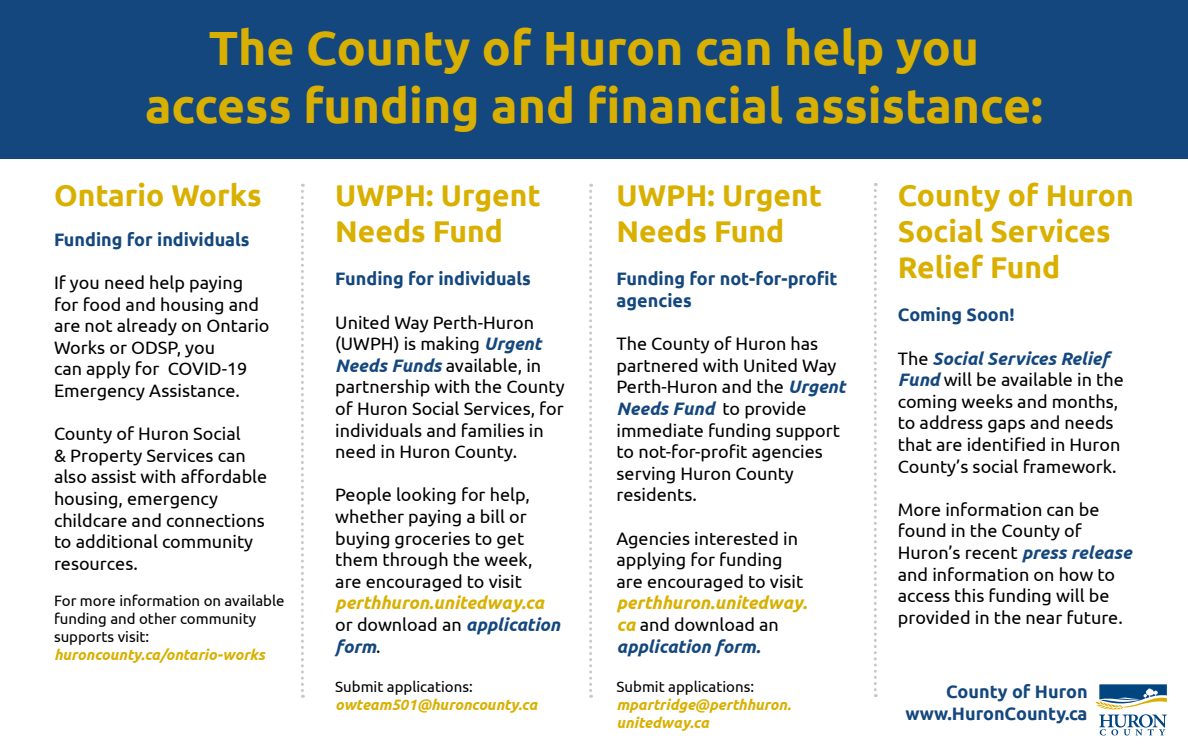
<style>
.page{position:relative;width:1188px;height:756px;background:#fff}
.page>*{position:absolute;margin:0;border:0;box-sizing:border-box;transform-origin:0 0}
.t1{font:700 48px/57.6px "Ubuntu";color:#d9b000;text-align:center}
.t2{font:700 30px/36px "Ubuntu";color:#d9b000}
.t3{font:18px/21.6px "Ubuntu";color:#000}
.t4{font:700 18px/21.6px "Ubuntu";color:#14477d}
.t5{font:italic 700 18px/21.6px "Ubuntu";color:#d9b000}
.t6{font:15px/18px "Ubuntu";color:#000}
.t7{font:italic 700 15px/18px "Ubuntu";color:#d9b000}
.s1{font-weight:700;font-style:italic;color:#14477d}
.s2{font-weight:400;font-style:normal;color:#000}
.s3{color:#14477d}
</style>
<div class="page">
<div style="left:0;top:0;width:1188px;height:158px;background:#14477d"></div>
<svg style="left:1095px;top:684px;width:72px;height:51px"></svg>
<svg style="left:301px;top:184px;width:3px;height:514px"></svg>
<svg style="left:589px;top:184px;width:3px;height:514px"></svg>
<svg style="left:874px;top:183px;width:3px;height:514px"></svg>
<h1 class="t1" style="left:145px;top:19px;width:899px">The County of Huron can help you access funding and financial assistance:</h1>
<h2 class="t2" style="left:54px;top:177px;width:209px">Ontario Works</h2>
<p class="t4" style="left:54px;top:228px;width:197px">Funding for individuals</p>
<p class="t3" style="left:54px;top:271px;width:217px">If you need help paying for food and housing and are not already on Ontario<br>Works or ODSP, you<br>can apply for COVID-19<br>Emergency Assistance.</p>
<p class="t3" style="left:54px;top:423px;width:215px">County of Huron Social<br>&amp; Property Services can also assist with affordable housing, emergency childcare and connections to additional community resources.</p>
<p class="t6" style="left:54px;top:591px;width:232px">For more information on available funding and other community supports visit:</p>
<p class="t7" style="left:54px;top:645px;width:213px">huroncounty.ca/ontario-works</p>
<h2 class="t2" style="left:335px;top:177px;width:207px">UWPH: Urgent<br>Needs Fund</h2>
<p class="t4" style="left:335px;top:268px;width:197px">Funding for individuals</p>
<p class="t3" style="left:335px;top:311px;width:231px">United Way Perth-Huron (UWPH) is making <span class="s1">Urgent<br>Needs Funds</span> available, in partnership with the County of Huron Social Services, for individuals and families in need in Huron County.</p>
<p class="t3" style="left:335px;top:484px;width:199px">People looking for help, whether paying a bill or buying groceries to get them through the week, are encouraged to visit</p>
<p class="t5" style="left:335px;top:592px;width:226px">perthhuron.unitedway.ca <span class="s2">or download an</span> <span class="s3">application form</span><span class="s2">.</span></p>
<p class="t6" style="left:335px;top:677px;width:139px">Submit applications:</p>
<p class="t7" style="left:335px;top:696px;width:203px">owteam501@huroncounty.ca</p>
<h2 class="t2" style="left:617px;top:177px;width:207px">UWPH: Urgent<br>Needs Fund</h2>
<p class="t4" style="left:617px;top:268px;width:223px">Funding for not-for-profit agencies</p>
<p class="t3" style="left:617px;top:333px;width:230px">The County of Huron has partnered with United Way<br>Perth-Huron and the <span class="s1">Urgent<br>Needs Fund</span> to provide immediate funding support to not-for-profit agencies serving Huron County residents.</p>
<p class="t3" style="left:617px;top:527px;width:188px">Agencies interested in applying for funding are encouraged to visit</p>
<p class="t5" style="left:617px;top:592px;width:192px">perthhuron.unitedway. ca <span class="s2">and download an </span><span class="s3">application form.</span></p>
<p class="t6" style="left:617px;top:677px;width:139px">Submit applications:</p>
<p class="t7" style="left:617px;top:696px;width:176px">mpartridge@perthhuron. unitedway.ca</p>
<h2 class="t2" style="left:898px;top:177px;width:237px">County of Huron<br>Social Services<br>Relief Fund</h2>
<p class="t4" style="left:898px;top:304px;width:118px">Coming Soon!</p>
<p class="t3" style="left:898px;top:347px;width:227px">The <span class="s1">Social Services Relief<br>Fund</span> will be available in the coming weeks and months, to address gaps and needs that are identified in Huron<br>County’s social framework.</p>
<p class="t3" style="left:898px;top:498px;width:235px">More information can be found in the County of<br>Huron’s recent <span class="s1">press release </span>and information on how to access this funding will be provided in the near future.</p>
<p class="t4" style="left:905px;top:681px;width:184px;text-align:right">County of Huron www.HuronCounty.ca</p>
</div>
